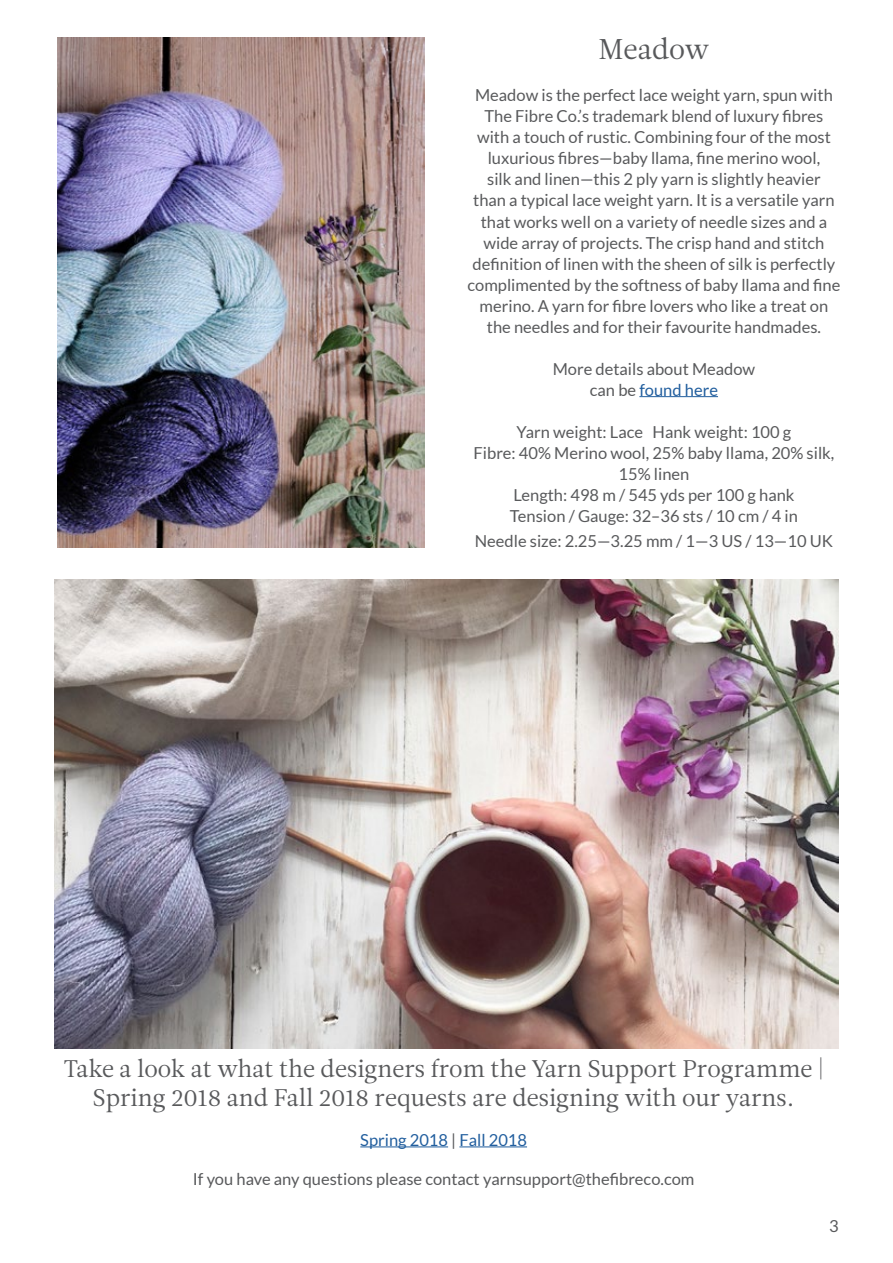
<style>
.page{position:relative;width:893px;height:1263px;background:#fff}
.page>*{position:absolute;margin:0;border:0;box-sizing:border-box;transform-origin:0 0}
.t1{font:28.5px "Leitura News Roman 1";color:#58595b}
.t2{font:24px/28.8px "Leitura News Roman 1";color:#58595b;text-align:center}
.t3{font:16.5px/21px "Lato";color:#58595b;text-align:center}
.t4{font:16.5px "Lato";color:#215e9e}
.s1{color:#215e9e}
.s2{color:#58595b}
</style>
<div class="page">
<hr style="left:639px;top:396px;width:79px;height:1px;background:#215e9e">
<img style="left:58px;top:38px;width:367px;height:510px">
<hr style="left:360px;top:1146px;width:88px;height:1px;background:#215e9e">
<hr style="left:459px;top:1146px;width:68px;height:1px;background:#215e9e">
<img style="left:54px;top:579px;width:785px;height:469px">
<h1 class="t1" style="left:598px;top:33px;width:112px">Meadow</h1>
<p class="t3" style="left:467px;top:85px;width:374px">Meadow is the perfect lace weight yarn, spun with The Fibre Co.’s trademark blend of luxury fibres with a touch of rustic. Combining four of the most luxurious fibres—baby llama, fine merino wool,<br>silk and linen—this 2 ply yarn is slightly heavier<br>than a typical lace weight yarn. It is a versatile yarn that works well on a variety of needle sizes and a wide array of projects. The crisp hand and stitch definition of linen with the sheen of silk is perfectly complimented by the softness of baby llama and fine merino. A yarn for fibre lovers who like a treat on the needles and for their favourite handmades.</p>
<p class="t3" style="left:553px;top:358px;width:204px">More details about Meadow can be <span class="s1">found here</span></p>
<p class="t3" style="left:474px;top:421px;width:362px">Yarn weight: Lace Hank weight: 100 g<br>Fibre: 40% Merino wool, 25% baby llama, 20% silk,<br>15% linen<br>Length: 498 m / 545 yds per 100 g hank<br>Tension / Gauge: 32–36 sts / 10 cm / 4 in</p>
<p class="t3" style="left:475px;top:530px;width:360px">Needle size: 2.25—3.25 mm / 1—3 US / 13—10 UK</p>
<h2 class="t2" style="left:64px;top:1055px;width:761px">Take a look at what the designers from the Yarn Support Programme |<br>Spring 2018 and Fall 2018 requests are designing with our yarns.</h2>
<p class="t4" style="left:360px;top:1130px;width:168px">Spring 2018 <span class="s2">|</span> Fall 2018</p>
<p class="t3" style="left:193px;top:1169px;width:503px">If you have any questions please contact yarnsupport@thefibreco.com</p>
<p class="t3" style="left:829px;top:1216px;width:11px">3</p>
</div>
